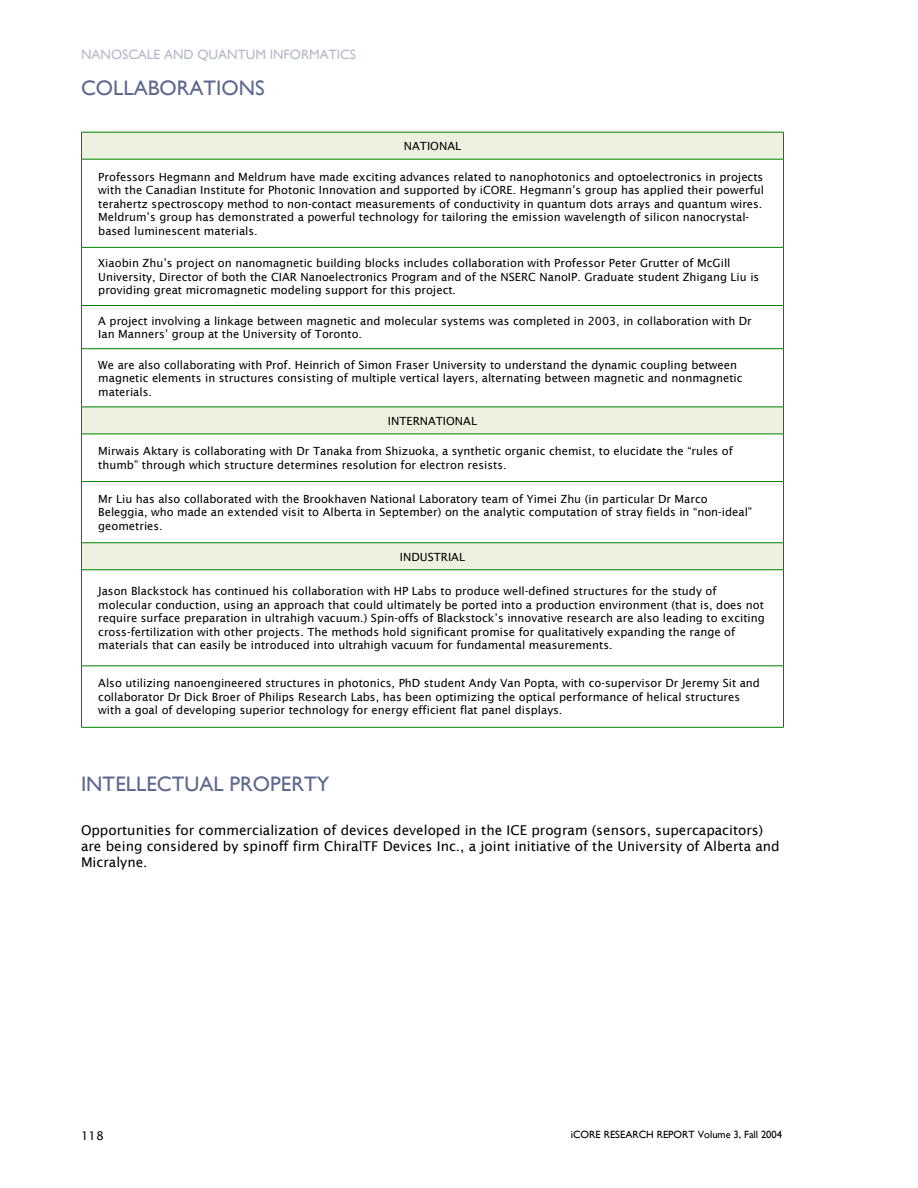
<style>
.page{position:relative;width:918px;height:1188px;background:#fff}
.page>*{position:absolute;margin:0;border:0;box-sizing:border-box;transform-origin:0 0}
.Head1{font:21px "Gill Sans";color:#5e688f}
.t1{font:13.5px/16.2px "Lucida Sans";color:#000}
.t2{font:13.5px "Gill Sans";color:#b4b9cb}
.t3{font:12px "Lucida Sans";color:#000}
.tables{font:11.25px/13.5px "Lucida Sans";color:#000}
.Pub_subhead{font:11.25px "Lucida Sans";color:#000}
.t4{font:10.5px "Gill Sans";color:#000}
</style>
<div class="page">
<svg style="left:82px;top:133px;width:701px;height:436px"></svg>
<hr style="left:81px;top:132px;width:703px;height:1px;background:#008000">
<svg style="left:81px;top:132px;width:1px;height:27px"></svg>
<svg style="left:783px;top:132px;width:1px;height:27px"></svg>
<hr style="left:81px;top:159px;width:703px;height:1px;background:#008000">
<hr style="left:81px;top:159px;width:1px;height:88px;background:#008000">
<hr style="left:783px;top:159px;width:1px;height:88px;background:#008000">
<hr style="left:81px;top:247px;width:703px;height:1px;background:#008000">
<hr style="left:81px;top:248px;width:1px;height:57px;background:#008000">
<hr style="left:783px;top:248px;width:1px;height:57px;background:#008000">
<hr style="left:81px;top:305px;width:703px;height:1px;background:#008000">
<hr style="left:81px;top:306px;width:1px;height:43px;background:#008000">
<hr style="left:783px;top:306px;width:1px;height:43px;background:#008000">
<hr style="left:81px;top:348px;width:703px;height:1px;background:#008000">
<hr style="left:81px;top:349px;width:1px;height:58px;background:#008000">
<hr style="left:783px;top:349px;width:1px;height:58px;background:#008000">
<hr style="left:81px;top:407px;width:703px;height:1px;background:#008000">
<svg style="left:81px;top:407px;width:1px;height:27px"></svg>
<svg style="left:783px;top:407px;width:1px;height:27px"></svg>
<hr style="left:81px;top:434px;width:703px;height:1px;background:#008000">
<hr style="left:81px;top:434px;width:1px;height:47px;background:#008000">
<hr style="left:783px;top:434px;width:1px;height:47px;background:#008000">
<hr style="left:81px;top:481px;width:703px;height:1px;background:#008000">
<hr style="left:81px;top:482px;width:1px;height:61px;background:#008000">
<hr style="left:783px;top:482px;width:1px;height:61px;background:#008000">
<hr style="left:81px;top:542px;width:703px;height:1px;background:#008000">
<svg style="left:81px;top:543px;width:1px;height:26px"></svg>
<svg style="left:783px;top:543px;width:1px;height:26px"></svg>
<hr style="left:81px;top:569px;width:703px;height:1px;background:#008000">
<hr style="left:81px;top:570px;width:1px;height:96px;background:#008000">
<hr style="left:783px;top:570px;width:1px;height:96px;background:#008000">
<hr style="left:81px;top:666px;width:703px;height:1px;background:#008000">
<hr style="left:81px;top:666px;width:1px;height:61px;background:#008000">
<hr style="left:783px;top:666px;width:1px;height:61px;background:#008000">
<hr style="left:81px;top:727px;width:703px;height:1px;background:#008000">
<p class="t2" style="left:81px;top:46px;width:277px">NANOSCALE AND QUANTUM INFORMATICS</p>
<p class="Head1" style="left:81px;top:76px;width:185px">COLLABORATIONS</p>
<p class="Pub_subhead" style="left:404px;top:140px;width:59px">NATIONAL</p>
<p class="tables" style="left:98px;top:170px;width:667px">Professors Hegmann and Meldrum have made exciting advances related to nanophotonics and optoelectronics in projects with the Canadian Institute for Photonic Innovation and supported by iCORE. Hegmann’s group has applied their powerful terahertz spectroscopy method to non-contact measurements of conductivity in quantum dots arrays and quantum wires.<br>Meldrum’s group has demonstrated a powerful technology for tailoring the emission wavelength of silicon nanocrystal&shy;based luminescent materials.</p>
<p class="tables" style="left:98px;top:257px;width:663px">Xiaobin Zhu’s project on nanomagnetic building blocks includes collaboration with Professor Peter Grutter of McGill<br>University, Director of both the CIAR Nanoelectronics Program and of the NSERC NanoIP. Graduate student Zhigang Liu is providing great micromagnetic modeling support for this project.</p>
<p class="tables" style="left:98px;top:314px;width:655px">A project involving a linkage between magnetic and molecular systems was completed in 2003, in collaboration with Dr<br>Ian Manners’ group at the University of Toronto.</p>
<p class="tables" style="left:98px;top:358px;width:646px">We are also collaborating with Prof. Heinrich of Simon Fraser University to understand the dynamic coupling between magnetic elements in structures consisting of multiple vertical layers, alternating between magnetic and nonmagnetic materials.</p>
<p class="Pub_subhead" style="left:388px;top:414px;width:91px">INTERNATIONAL</p>
<p class="tables" style="left:98px;top:445px;width:636px">Mirwais Aktary is collaborating with Dr Tanaka from Shizuoka, a synthetic organic chemist, to elucidate the “rules of thumb” through which structure determines resolution for electron resists.</p>
<p class="tables" style="left:98px;top:492px;width:655px">Mr Liu has also collaborated with the Brookhaven National Laboratory team of Yimei Zhu (in particular Dr Marco<br>Beleggia, who made an extended visit to Alberta in September) on the analytic computation of stray fields in “non-ideal” geometries.</p>
<p class="Pub_subhead" style="left:400px;top:550px;width:67px">INDUSTRIAL</p>
<p class="tables" style="left:98px;top:584px;width:668px">Jason Blackstock has continued his collaboration with HP Labs to produce well-defined structures for the study of molecular conduction, using an approach that could ultimately be ported into a production environment (that is, does not require surface preparation in ultrahigh vacuum.) Spin-offs of Blackstock’s innovative research are also leading to exciting cross-fertilization with other projects. The methods hold significant promise for qualitatively expanding the range of materials that can easily be introduced into ultrahigh vacuum for fundamental measurements.</p>
<p class="tables" style="left:98px;top:677px;width:663px">Also utilizing nanoengineered structures in photonics, PhD student Andy Van Popta, with co-supervisor Dr Jeremy Sit and collaborator Dr Dick Broer of Philips Research Labs, has been optimizing the optical performance of helical structures with a goal of developing superior technology for energy efficient flat panel displays.</p>
<p class="Head1" style="left:81px;top:772px;width:250px">INTELLECTUAL PROPERTY</p>
<p class="t1" style="left:81px;top:822px;width:700px">Opportunities for commercialization of devices developed in the ICE program (sensors, supercapacitors) are being considered by spinoff firm ChiralTF Devices Inc., a joint initiative of the University of Alberta and<br>Micralyne.</p>
<p class="t3" style="left:81px;top:1128px;width:24px">118</p>
<p class="t4" style="left:571px;top:1128px;width:213px">iCORE RESEARCH REPORT Volume 3, Fall 2004</p>
</div>
